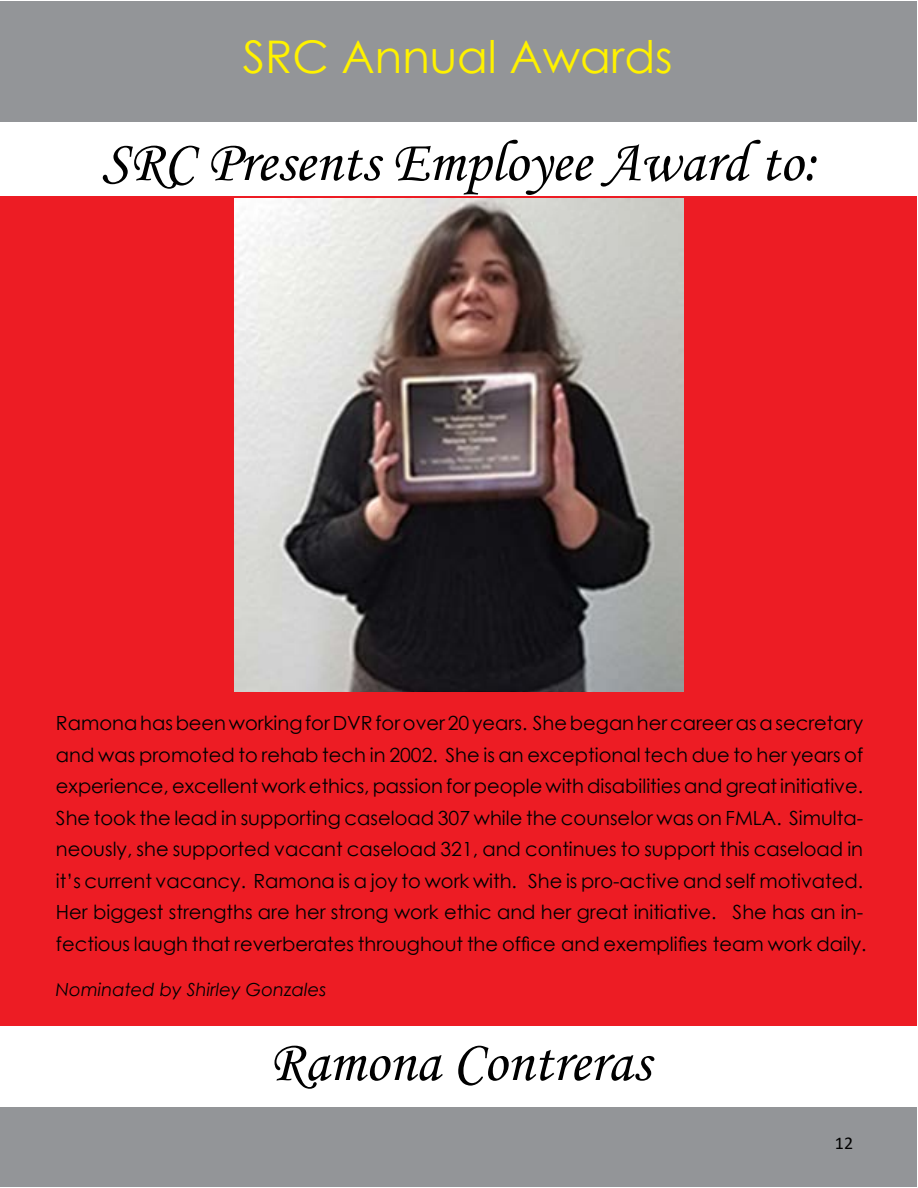
<style>
.page{position:relative;width:918px;height:1188px;background:#fff}
.page>*{position:absolute;margin:0;border:0;box-sizing:border-box;transform-origin:0 0}
.t1{font:58.5px "Monotype Corsiva";color:#000}
.t2{font:45px "Century Gothic";color:#fff200}
.t3{font:19.5px/31.5px "Century Gothic";color:#000}
.t4{font:italic 18px "Century Gothic";color:#000}
.t5{font:18px "Calibri";color:#000}
</style>
<div class="page">
<div style="left:1px;top:1px;width:916px;height:120px;background:#939598"></div>
<div style="left:1px;top:1107px;width:916px;height:80px;background:#939598"></div>
<div style="left:1px;top:196px;width:916px;height:830px;background:#ed1c24"></div>
<img style="left:234px;top:199px;width:449px;height:492px">
<h2 class="t2" style="left:243px;top:26px;width:431px">SRC Annual Awards</h2>
<h1 class="t1" style="left:102px;top:127px;width:718px">SRC Presents Employee Award to:</h1>
<p class="t3" style="left:56px;top:707px;width:812px">Ramona has been working for DVR for over 20 years. She began her career as a secretary and was promoted to rehab tech in 2002. She is an exceptional tech due to her years of experience, excellent work ethics, passion for people with disabilities and great initiative.<br>She took the lead in supporting caseload 307 while the counselor was on FMLA. Simulta&shy;neously, she supported vacant caseload 321, and continues to support this caseload in it’s current vacancy. Ramona is a joy to work with. She is pro-active and self motivated.<br>Her biggest strengths are her strong work ethic and her great initiative. She has an in&shy;fectious laugh that reverberates throughout the office and exemplifies team work daily.</p>
<p class="t4" style="left:56px;top:977px;width:272px">Nominated by Shirley Gonzales</p>
<h1 class="t1" style="left:269px;top:1027px;width:383px">Ramona Contreras</h1>
<p class="t5" style="left:835px;top:1131px;width:20px">12</p>
</div>
